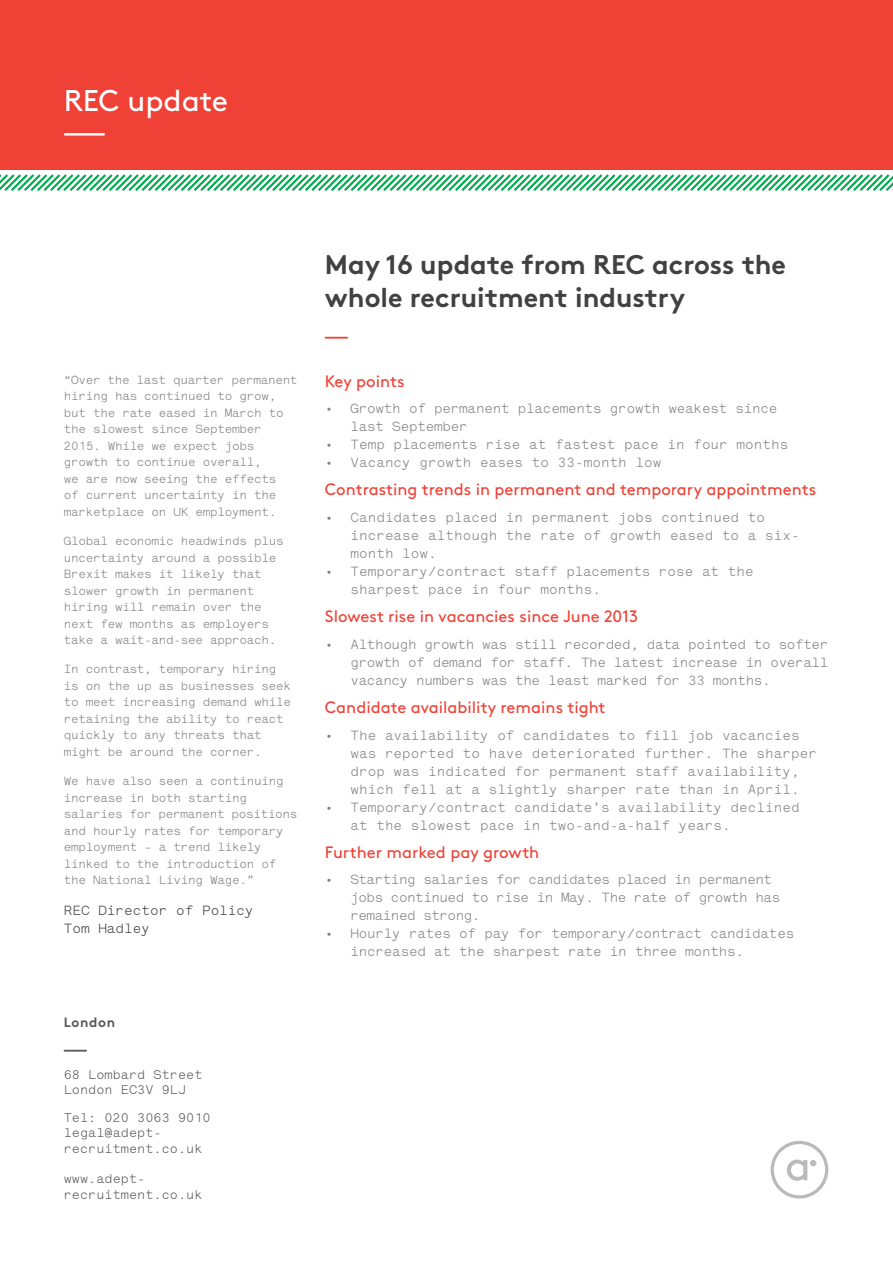
<style>
.page{position:relative;width:893px;height:1263px;background:#fff}
.page>*{position:absolute;margin:0;border:0;box-sizing:border-box;transform-origin:0 0}
.t1{font:30px/31px "Brown";color:#fff}
.t2{font:700 27px/32.4px "Brown";color:#414042}
.t3{font:16.5px "Brown";color:#ef4136}
.t4{font:700 16.5px "Brown";color:#ef4136}
.t5{font:700 16.5px "Brown";color:#58595b}
.t6{font:700 13.5px/18px "Lettera";color:#808285}
.t7{font:700 13.5px/18px "Lettera";letter-spacing:-.02em;color:#808285}
.t8{font:700 13.5px/18px "Lettera";letter-spacing:-.04em;color:#808285}
.t9{font:700 13.5px/18px "Lettera";color:#414042}
.t10{font:700 13.5px "Brown";letter-spacing:.05em;color:#58595b}
.t11{font:700 12.75px/15.3px "Lettera";color:#58595b}
.t12{font:700 12px/16.5px "Lettera";letter-spacing:-.03em;color:#808285}
</style>
<div class="page">
<div style="left:0;top:0;width:893px;height:169px;background:#ef4136"></div>
<svg style="left:0;top:174px;width:893px;height:17px"></svg>
<svg style="left:771px;top:1141px;width:57px;height:57px"></svg>
<h1 class="t1" style="left:64px;top:82px;width:166px">REC update —</h1>
<p class="t12" style="left:64px;top:371px;width:235px">“Over the last quarter permanent hiring has continued to grow, but the rate eased in March to the slowest since September<br>2015. While we expect jobs growth to continue overall,<br>we are now seeing the effects<br>of current uncertainty in the marketplace on UK employment.</p>
<p class="t12" style="left:64px;top:533px;width:221px">Global economic headwinds plus uncertainty around a possible<br>Brexit makes it likely that slower growth in permanent hiring will remain over the next few months as employers take a wait-and-see approach.</p>
<p class="t12" style="left:64px;top:661px;width:229px">In contrast, temporary hiring is on the up as businesses seek to meet increasing demand while retaining the ability to react quickly to any threats that might be around the corner.</p>
<p class="t12" style="left:64px;top:773px;width:235px">We have also seen a continuing increase in both starting salaries for permanent positions and hourly rates for temporary employment – a trend likely linked to the introduction of the National Living Wage.”</p>
<p class="t9" style="left:64px;top:901px;width:192px">REC Director of Policy<br>Tom Hadley</p>
<p class="t10" style="left:64px;top:1011px;width:53px">London</p>
<h3 class="t5" style="left:64px;top:1036px;width:25px">—</h3>
<p class="t11" style="left:64px;top:1067px;width:140px">68 Lombard Street<br>London EC3V 9LJ</p>
<p class="t11" style="left:64px;top:1110px;width:148px">Tel: 020 3063 9010 legal@adept&shy;recruitment.co.uk</p>
<p class="t11" style="left:64px;top:1171px;width:140px">www.adept&shy;recruitment.co.uk</p>
<h2 class="t2" style="left:325px;top:246px;width:463px">May 16 update from REC across the whole recruitment industry</h2>
<h3 class="t4" style="left:325px;top:323px;width:25px">—</h3>
<h3 class="t3" style="left:325px;top:368px;width:81px">Key points</h3>
<p class="t7" style="left:350px;top:400px;width:429px;text-indent:-26px">• Growth of permanent placements growth weakest since last September</p>
<p class="t6" style="left:325px;top:436px;width:465px">• Temp placements rise at fastest pace in four months</p>
<p class="t6" style="left:325px;top:454px;width:338px">• Vacancy growth eases to 33-month low</p>
<h3 class="t3" style="left:325px;top:477px;width:493px">Contrasting trends in permanent and temporary appointments</h3>
<p class="t6" style="left:350px;top:508px;width:451px;text-indent:-26px">• Candidates placed in permanent jobs continued to increase although the rate of growth eased to a six&shy;month low.</p>
<p class="t6" style="left:350px;top:562px;width:405px;text-indent:-26px">• Temporary/contract staff placements rose at the sharpest pace in four months.</p>
<h3 class="t3" style="left:325px;top:604px;width:315px">Slowest rise in vacancies since June 2013</h3>
<p class="t6" style="left:350px;top:635px;width:480px;text-align:justify;text-indent:-26px">• Although growth was still recorded, data pointed to softer growth of demand for staff. The latest increase in overall vacancy numbers was the least marked for 33 months.</p>
<h3 class="t3" style="left:325px;top:695px;width:282px">Candidate availability remains tight</h3>
<p class="t6" style="left:350px;top:726px;width:468px;text-indent:-26px">• The availability of candidates to fill job vacancies was reported to have deteriorated further. The sharper drop was indicated for permanent staff availability, which fell at a slightly sharper rate than in April.</p>
<p class="t6" style="left:350px;top:798px;width:451px;text-indent:-26px">• Temporary/contract candidate’s availability declined at the slowest pace in two-and-a-half years.</p>
<h3 class="t3" style="left:325px;top:839px;width:216px">Further marked pay growth</h3>
<p class="t8" style="left:350px;top:871px;width:431px;text-indent:-26px">• Starting salaries for candidates placed in permanent jobs continued to rise in May. The rate of growth has remained strong.</p>
<p class="t7" style="left:350px;top:925px;width:445px;text-indent:-26px">• Hourly rates of pay for temporary/contract candidates increased at the sharpest rate in three months.</p>
</div>
